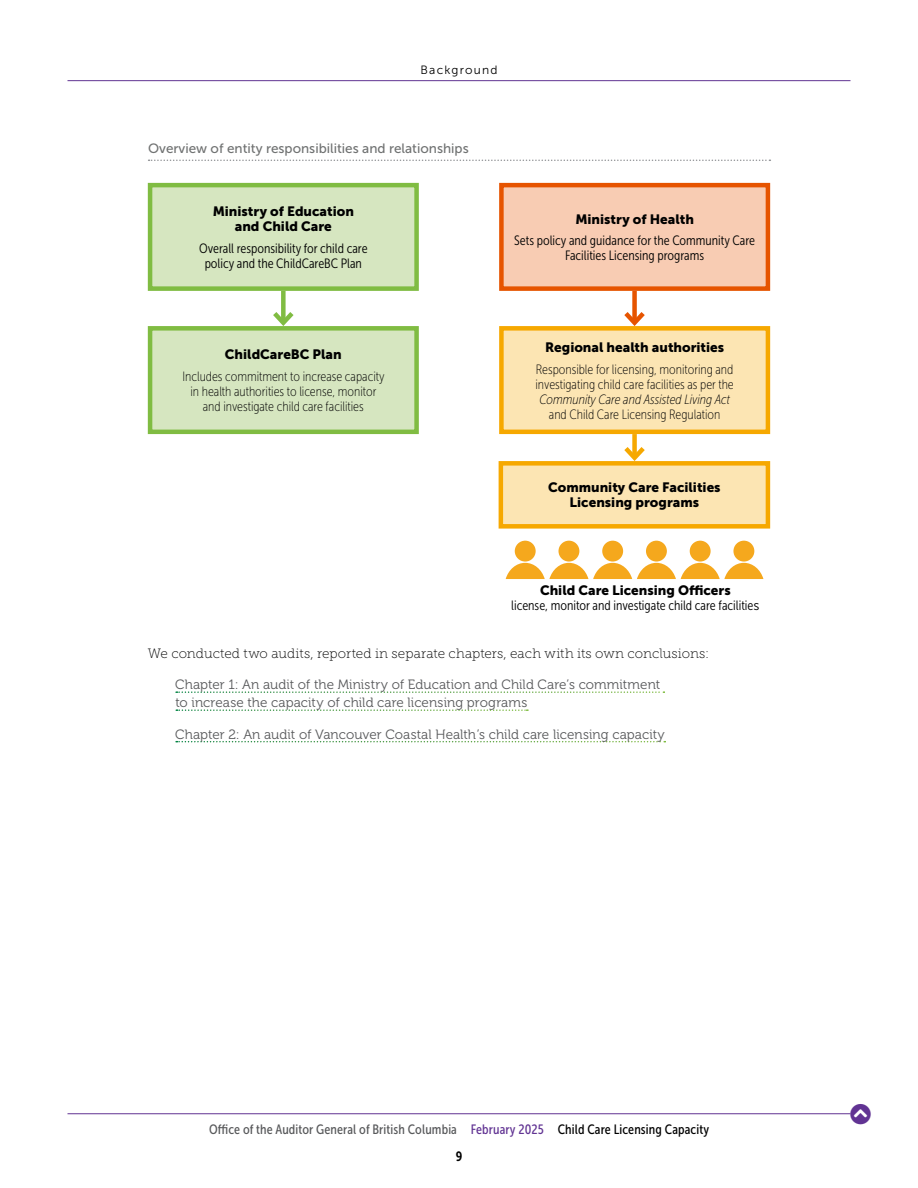
<style>
.page{position:relative;width:918px;height:1188px;background:#fff}
.page>*{position:absolute;margin:0;border:0;box-sizing:border-box;transform-origin:0 0}
.t1{font:21px "Font Awesome 5 Free Solid";color:#613393}
.t2{font:13.5px/15px "Museo Sans Cond 100";color:#000;text-align:center}
.t3{font:13.5px/15px "Museo Sans Cond 300";color:#000;text-align:center}
.Body-Indented{font:13.5px/18px "Museo 300";letter-spacing:.005em;color:#58595b}
.t4{font:13.5px "Museo Sans Cond 500";letter-spacing:.01em;color:#58595b}
.Body{font:13.5px "Museo Slab 100";color:#000}
.t5{font:13.5px/15px "Museo Sans 900";color:#000;text-align:center}
.Exhibit{font:13.5px "Museo Sans 500";color:#707272}
.t6{font:13.5px "Museo Sans Cond 700";color:#000}
.t7{font:12px "Museo Sans 300";letter-spacing:.1em;color:#000}
.s1{font-family:"Museo Sans 900"}
.s2{font-style:italic}
.s3{font-family:"Museo Sans 300"}
.s4{color:#613393}
.s5{color:#000}
</style>
<div class="page">
<hr style="left:68px;top:1113px;width:782px;height:1px;background:#613393">
<hr style="left:68px;top:80px;width:782px;height:1px;background:#613393">
<svg style="left:149px;top:160px;width:621px;height:1px"></svg>
<svg style="left:176px;top:691px;width:488px;height:2px"></svg>
<svg style="left:176px;top:709px;width:352px;height:2px"></svg>
<svg style="left:176px;top:741px;width:489px;height:1px"></svg>
<div style="left:632px;top:434px;width:5px;height:24px;background:#f6a800"></div>
<svg style="left:624px;top:442px;width:21px;height:19px"></svg>
<div style="left:632px;top:291px;width:5px;height:32px;background:#e65400"></div>
<svg style="left:624px;top:307px;width:21px;height:19px"></svg>
<div style="left:281px;top:291px;width:5px;height:32px;background:#80bc42"></div>
<svg style="left:273px;top:307px;width:21px;height:19px"></svg>
<div style="left:501px;top:463px;width:267px;height:63px;background:#fce5b3"></div>
<div style="left:499px;top:461px;width:271px;height:68px;border:4px solid #f6a800"></div>
<div style="left:150px;top:185px;width:267px;height:104px;background:#d6e6c0"></div>
<div style="left:148px;top:183px;width:271px;height:108px;border:4px solid #80bc42"></div>
<div style="left:150px;top:328px;width:267px;height:104px;background:#d6e6c0"></div>
<div style="left:148px;top:326px;width:271px;height:108px;border:4px solid #80bc42"></div>
<div style="left:501px;top:328px;width:267px;height:104px;background:#fce5b3"></div>
<div style="left:499px;top:326px;width:271px;height:108px;border:4px solid #f6a800"></div>
<div style="left:501px;top:185px;width:267px;height:104px;background:#f8ccb3"></div>
<div style="left:499px;top:183px;width:271px;height:108px;border:4px solid #e65400"></div>
<div style="left:515px;top:541px;width:21px;height:21px;background:#f5a81d;border-radius:50%"></div>
<div style="left:559px;top:541px;width:20px;height:21px;background:#f5a81d;border-radius:50%"></div>
<div style="left:602px;top:541px;width:21px;height:21px;background:#f5a81d;border-radius:50%"></div>
<div style="left:646px;top:541px;width:21px;height:21px;background:#f5a81d;border-radius:50%"></div>
<div style="left:690px;top:541px;width:21px;height:21px;background:#f5a81d;border-radius:50%"></div>
<div style="left:733px;top:541px;width:21px;height:21px;background:#f5a81d;border-radius:50%"></div>
<svg style="left:506px;top:563px;width:257px;height:16px"></svg>
<p class="t7" style="left:421px;top:63px;width:78px">Background</p>
<p class="Exhibit" style="left:148px;top:141px;width:322px">Overview of entity responsibilities and relationships</p>
<p class="t5" style="left:213px;top:204px;width:143px">Ministry of Education and Child Care</p>
<p class="t3" style="left:199px;top:241px;width:170px">Overall responsibility for child care policy and the ChildCareBC Plan</p>
<p class="t2" style="left:182px;top:344px;width:204px;line-height:21.8px"><span class="s1">ChildCareBC Plan<br></span>Includes commitment to increase capacity</p>
<p class="t2" style="left:190px;top:384px;width:188px">in health authorities to license, monitor and investigate child care facilities</p>
<p class="t3" style="left:514px;top:208px;width:242px;line-height:21.8px"><span class="s1">Ministry of Health<br></span>Sets policy and guidance for the Community Care</p>
<p class="t3" style="left:565px;top:248px;width:140px">Facilities Licensing programs</p>
<p class="t2" style="left:536px;top:336px;width:199px;line-height:21.8px"><span class="s1">Regional health authorities<br></span>Responsible for licensing, monitoring and</p>
<p class="t2" style="left:536px;top:377px;width:200px">investigating child care facilities as per the<br><span class="s2">Community Care and Assisted Living Act </span>and Child Care Licensing Regulation</p>
<p class="t5" style="left:548px;top:480px;width:174px">Community Care Facilities<br>Licensing programs</p>
<p class="t3" style="left:511px;top:583px;width:250px"><span class="s1">Child Care Licensing Officers<br></span>license, monitor and investigate child care facilitie<span class="s3">s</span></p>
<p class="Body" style="left:148px;top:646px;width:563px">We conducted two audits, reported in separate chapters, each with its own conclusions:</p>
<p class="Body-Indented" style="left:175px;top:676px;width:487px">Chapter 1: An audit of the Ministry of Education and Child Care’s commitment to increase the capacity of child care licensing programs</p>
<p class="Body-Indented" style="left:175px;top:725px;width:491px">Chapter 2: An audit of Vancouver Coastal Health’s child care licensing capacity</p>
<p class="t4" style="left:209px;top:1122px;width:502px">Office of the Auditor General of British Columbia <span class="s4">February 2025</span> <span class="s5">Child Care Licensing Capacity</span></p>
<p class="t6" style="left:456px;top:1149px;width:8px">9</p>
<h1 class="t1" style="left:850px;top:1104px;width:22px">❖□■●</h1>
</div>
